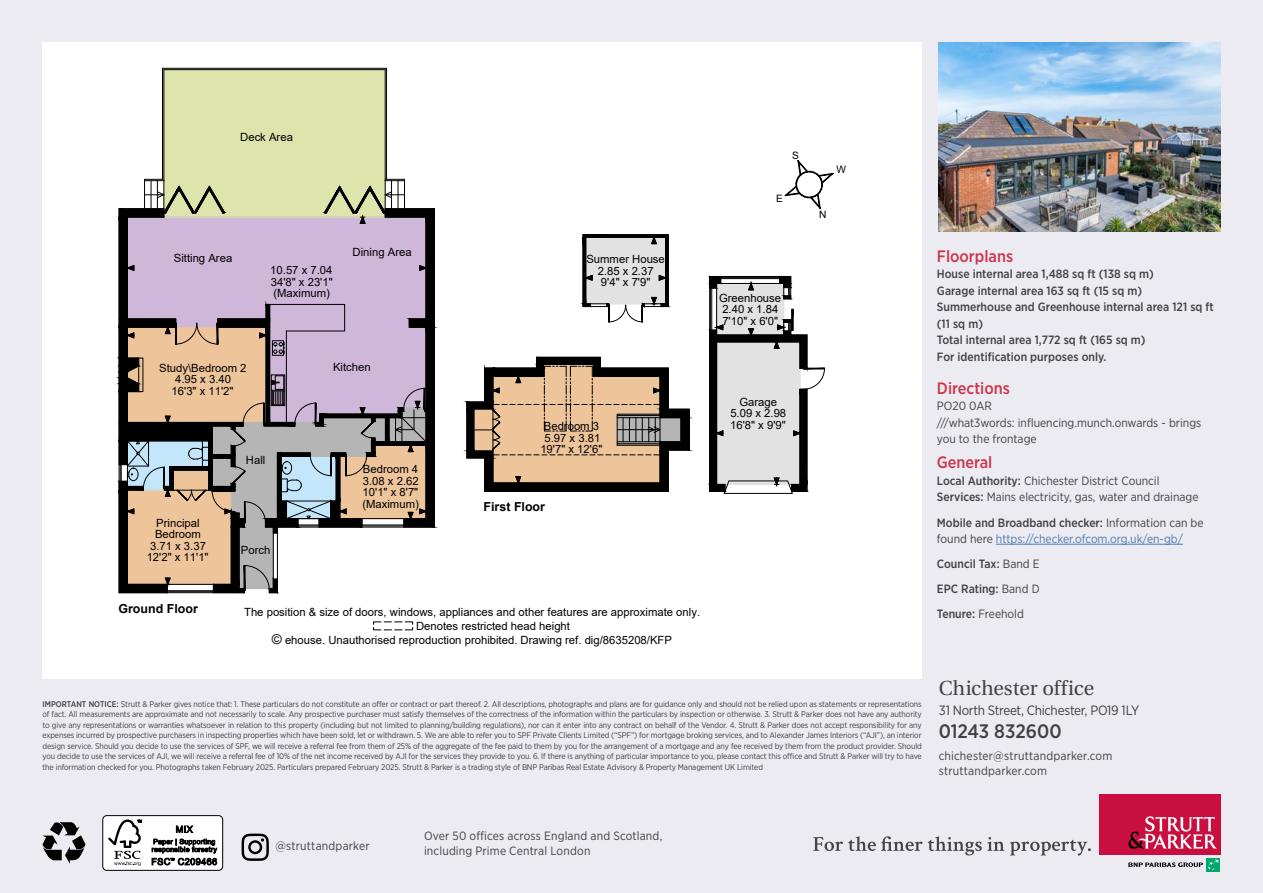
<style>
.page{position:relative;width:1263px;height:893px;background:#ecebf2}
.page>*{position:absolute;margin:0;border:0;box-sizing:border-box;transform-origin:0 0}
.t1{font:20.25px "Utopia";color:#414042}
.t2{font:500 19.5px "Gotham Narrow";letter-spacing:-.005em;color:#414042}
.t3{font:500 16.5px "Gotham Narrow";color:#cd364a}
.t4{font:13.5px "Gotham Narrow";letter-spacing:-.02em;color:#414042}
.t5{font:700 12.45px "Arial";color:#000}
.t6{font:12px/16.5px "Gotham Narrow";color:#414042}
.t7{font:500 12px/16.5px "Gotham Narrow";color:#414042}
.t8{font:12px/16.5px "Gotham Narrow";color:#4b7cb0}
.t9{font:11.25px/11.4px "Arial";color:#000;text-align:center}
.t10{font:10.2px "Arial";color:#000}
.t11{font:8.25px/10.5px "Gotham Narrow";letter-spacing:-.015em;color:#414042;text-align:justify}
.s1{font-size:13.5px}
.s2{font-weight:500}
.s3{font-weight:500;color:#414042}
.s4{color:#414042}
.s5{font-weight:400}
</style>
<div class="page">
<div style="left:43px;top:43px;width:879px;height:636px;background:#fff"></div>
<svg style="left:242px;top:834px;width:27px;height:27px"></svg>
<img style="left:939px;top:42px;width:281px;height:190px">
<hr style="left:162px;top:68px;width:225px;height:1px;background:#000">
<svg style="left:709px;top:276px;width:116px;height:218px"></svg>
<svg style="left:582px;top:234px;width:87px;height:89px"></svg>
<svg style="left:466px;top:357px;width:224px;height:135px"></svg>
<svg style="left:784px;top:160px;width:50px;height:49px"></svg>
<svg style="left:118px;top:69px;width:317px;height:524px;background:#bfb5ad"></svg>
<svg style="left:373px;top:621px;width:40px;height:10px"></svg>
<hr style="left:996px;top:544px;width:187px;height:1px;background:#4b7cb0">
<div style="left:103px;top:816px;width:120px;height:54px;background:#fff;border-radius:4px"></div>
<div style="left:102px;top:815px;width:121px;height:56px;border:1px solid #000;border-radius:4px"></div>
<svg style="left:108px;top:819px;width:34px;height:47px"></svg>
<svg style="left:176px;top:825px;width:17px;height:8px"></svg>
<svg style="left:152px;top:839px;width:65px;height:26px"></svg>
<svg style="left:813px;top:836px;width:278px;height:19px"></svg>
<div style="left:1206px;top:858px;width:14px;height:14px;background:#00a76d"></div>
<svg style="left:1128px;top:859px;width:91px;height:11px"></svg>
<div style="left:1099px;top:794px;width:121px;height:60px;background:#c80f3f"></div>
<svg style="left:1128px;top:816px;width:89px;height:33px"></svg>
<svg style="left:43px;top:822px;width:42px;height:42px"></svg>
<h3 class="t9" style="left:240px;top:132px;width:54px">Deck Area</h3>
<h3 class="t9" style="left:174px;top:252px;width:60px">Sitting Area</h3>
<h3 class="t9" style="left:270px;top:264px;width:64px;text-align:justify">10.57 x 7.04<br>34'8" x 23'1" (Maximum)</h3>
<h3 class="t9" style="left:353px;top:246px;width:61px">Dining Area</h3>
<h3 class="t9" style="left:159px;top:362px;width:89px">Study\Bedroom 2<br>4.95 x 3.40<br>16'3" x 11'2"</h3>
<h3 class="t9" style="left:333px;top:361px;width:39px">Kitchen</h3>
<h3 class="t9" style="left:147px;top:517px;width:63px">Principal<br>Bedroom<br>3.71 x 3.37<br>12'2" x 11'1"</h3>
<h3 class="t9" style="left:246px;top:454px;width:21px">Hall</h3>
<h3 class="t9" style="left:241px;top:544px;width:31px">Porch</h3>
<h3 class="t9" style="left:362px;top:463px;width:58px;text-align:justify">Bedroom 4<br>3.08 x 2.62<br>10'1" x 8'7" (Maximum)</h3>
<h3 class="t9" style="left:586px;top:253px;width:80px">Summer House<br>2.85 x 2.37<br>9'4" x 7'9"</h3>
<h3 class="t9" style="left:540px;top:421px;width:63px">Bedroom 3<br>5.97 x 3.81<br>19'7" x 12'6"</h3>
<h3 class="t5" style="left:484px;top:498px;width:63px">First Floor</h3>
<h3 class="t5" style="left:118px;top:600px;width:81px">Ground Floor</h3>
<h3 class="t9" style="left:244px;top:606px;width:458px">The position &amp; size of doors, windows, appliances and other features are approximate only.</h3>
<h3 class="t9" style="left:272px;top:634px;width:402px"><span class="s1">©</span> ehouse. Unauthorised reproduction prohibited. Drawing ref. dig/8635208/KFP</h3>
<h3 class="t9" style="left:416px;top:620px;width:155px">Denotes restricted head height</h3>
<p class="t10" style="left:792px;top:148px;width:8px">S</p>
<p class="t10" style="left:776px;top:191px;width:8px">E</p>
<h3 class="t9" style="left:719px;top:292px;width:64px;text-align:left">Greenhouse<br>2.40 x 1.84<br>7'10" x 6'0"</h3>
<h3 class="t9" style="left:730px;top:396px;width:58px">Garage<br>5.09 x 2.98<br>16'8" x 9'9"</h3>
<p class="t10" style="left:836px;top:163px;width:11px">W</p>
<p class="t10" style="left:819px;top:207px;width:9px">N</p>
<p class="t11" style="left:43px;top:698px;width:881px"><span class="s2">IMPORTANT NOTICE:</span> Strutt &amp; Parker gives notice that: 1. These particulars do not constitute an offer or contract or part thereof. 2. All descriptions, photographs and plans are for guidance only and should not be relied upon as statements or representations of fact. All measurements are approximate and not necessarily to scale. Any prospective purchaser must satisfy themselves of the correctness of the information within the particulars by inspection or otherwise. 3. Strutt &amp; Parker does not have any authority to give any representations or warranties whatsoever in relation to this property (including but not limited to planning/building regulations), nor can it enter into any contract on behalf of the Vendor. 4. Strutt &amp; Parker does not accept responsibility for any expenses incurred by prospective purchasers in inspecting properties which have been sold, let or withdrawn. 5. We are able to refer you to SPF Private Clients Limited (“SPF”) for mortgage broking services, and to Alexander James Interiors (“AJI”), an interior design service. Should you decide to use the services of SPF, we will receive a referral fee from them of 25% of the aggregate of the fee paid to them by you for the arrangement of a mortgage and any fee received by them from the product provider. Should you decide to use the services of AJI, we will receive a referral fee of 10% of the net income received by AJI for the services they provide to you. 6. If there is anything of particular importance to you, please contact this office and Strutt &amp; Parker will try to have the information checked for you. Photographs taken February 2025. Particulars prepared February 2025. Strutt &amp; Parker is a trading style of BNP Paribas Real Estate Advisory &amp; Property Management UK Limited</p>
<h3 class="t3" style="left:937px;top:246px;width:78px">Floorplans</h3>
<h3 class="t7" style="left:937px;top:266px;width:278px">House internal area 1,488 sq ft (138 sq m)<br>Garage internal area 163 sq ft (15 sq m)<br>Summerhouse and Greenhouse internal area 121 sq ft (11 sq m)<br>Total internal area 1,772 sq ft (165 sq m)<br>For identification purposes only.</h3>
<h3 class="t3" style="left:937px;top:378px;width:75px">Directions</h3>
<h3 class="t6" style="left:937px;top:398px;width:266px">PO20 0AR<br>///what3words: influencing.munch.onwards - brings you to the frontage</h3>
<h3 class="t3" style="left:937px;top:452px;width:57px">General</h3>
<h3 class="t6" style="left:937px;top:472px;width:263px"><span class="s2">Local Authority:</span> Chichester District Council<br><span class="s2">Services:</span> Mains electricity, gas, water and drainage</h3>
<h3 class="t8" style="left:937px;top:514px;width:268px"><span class="s3">Mobile and Broadband checker:</span> <span class="s4">Information can be found here</span> https://checker.ofcom.org.uk/en-gb/</h3>
<h3 class="t7" style="left:937px;top:551px;width:104px;line-height:25px;text-align:justify">Council Tax: <span class="s5">Band E </span>EPC Rating: <span class="s5">Band D </span>Tenure: <span class="s5">Freehold</span></h3>
<h1 class="t1" style="left:939px;top:677px;width:157px">Chichester office</h1>
<h3 class="t4" style="left:939px;top:701px;width:202px">31 North Street, Chichester, PO19 1LY</h3>
<h2 class="t2" style="left:939px;top:719px;width:124px">01243 832600</h2>
<h3 class="t6" style="left:939px;top:747px;width:175px">chichester@struttandparker.com</h3>
<h3 class="t6" style="left:939px;top:762px;width:110px">struttandparker.com</h3>
<h3 class="t6" style="left:275px;top:838px;width:96px">@struttandparker</h3>
<h3 class="t6" style="left:424px;top:828px;width:240px;line-height:15px">Over 50 offices across England and Scotland, including Prime Central London</h3>
</div>
